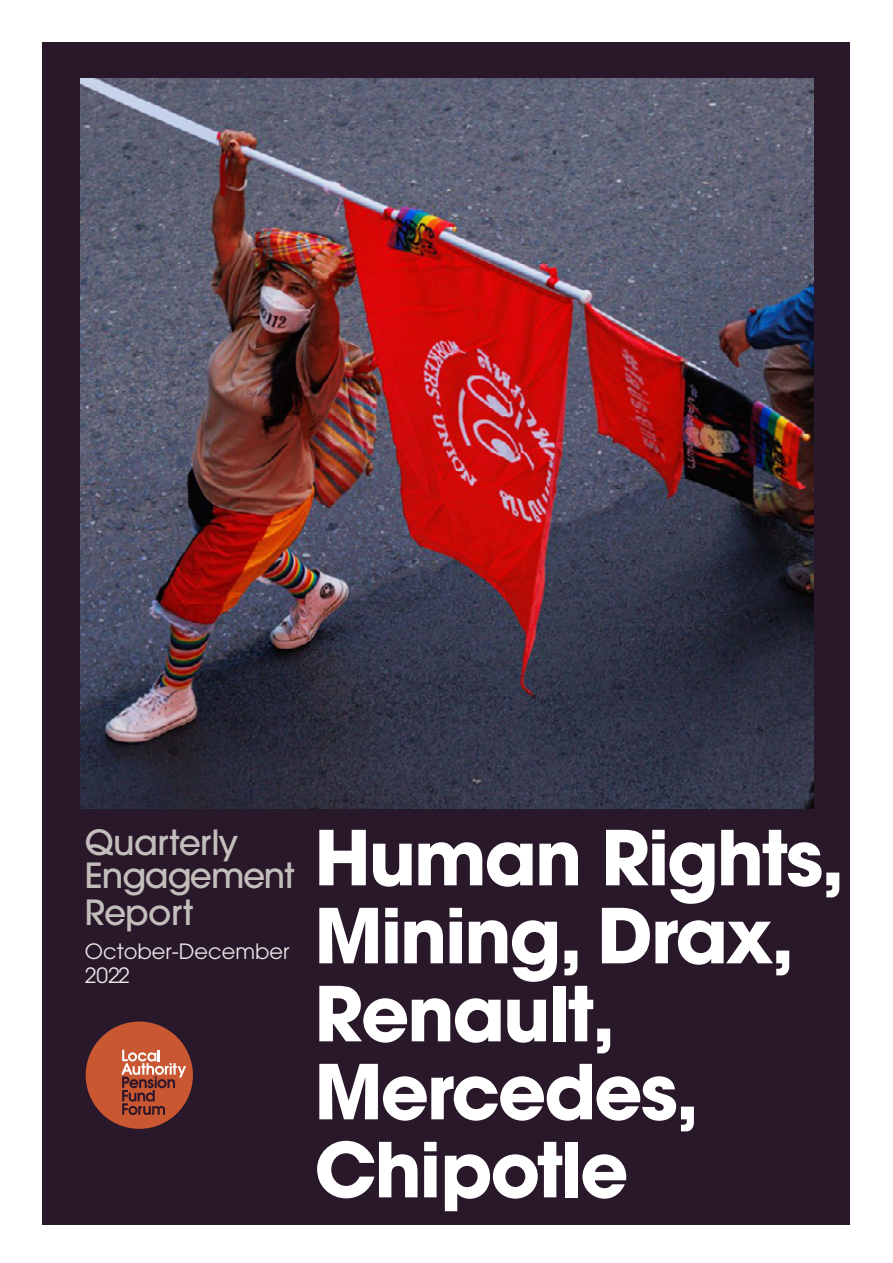
<style>
.page{position:relative;width:893px;height:1263px;background:#fff}
.page>*{position:absolute;margin:0;border:0;box-sizing:border-box;transform-origin:0 0}
.t1{font:700 75px/78px "ITC Avant Garde Pro";letter-spacing:-.03em;color:#fff}
.t2{font:500 34.5px/33.9px "ITC Avant Garde Pro";letter-spacing:-.025em;color:#c2bebb}
.t3{font:21px/24px "ITC Avant Garde Pro";color:#eae7e5}
</style>
<div class="page">
<div style="left:43px;top:43px;width:807px;height:1182px;background:#29172a"></div>
<div style="left:86px;top:1021px;width:107px;height:108px;background:#c95832;border-radius:50%"></div>
<svg style="left:121px;top:1050px;width:65px;height:65px"></svg>
<img style="left:81px;top:78px;width:733px;height:730px">
<p class="t2" style="left:85px;top:825px;width:211px">Quarterly<br>Engagement</p>
<p class="t2" style="left:85px;top:895px;width:110px">Report</p>
<p class="t3" style="left:85px;top:939px;width:206px">October-December<br>2022</p>
<p class="t1" style="left:314px;top:818px;width:532px">Human Rights,<br>Mining, Drax,<br>Renault,<br>Mercedes,<br>Chipotle</p>
</div>
